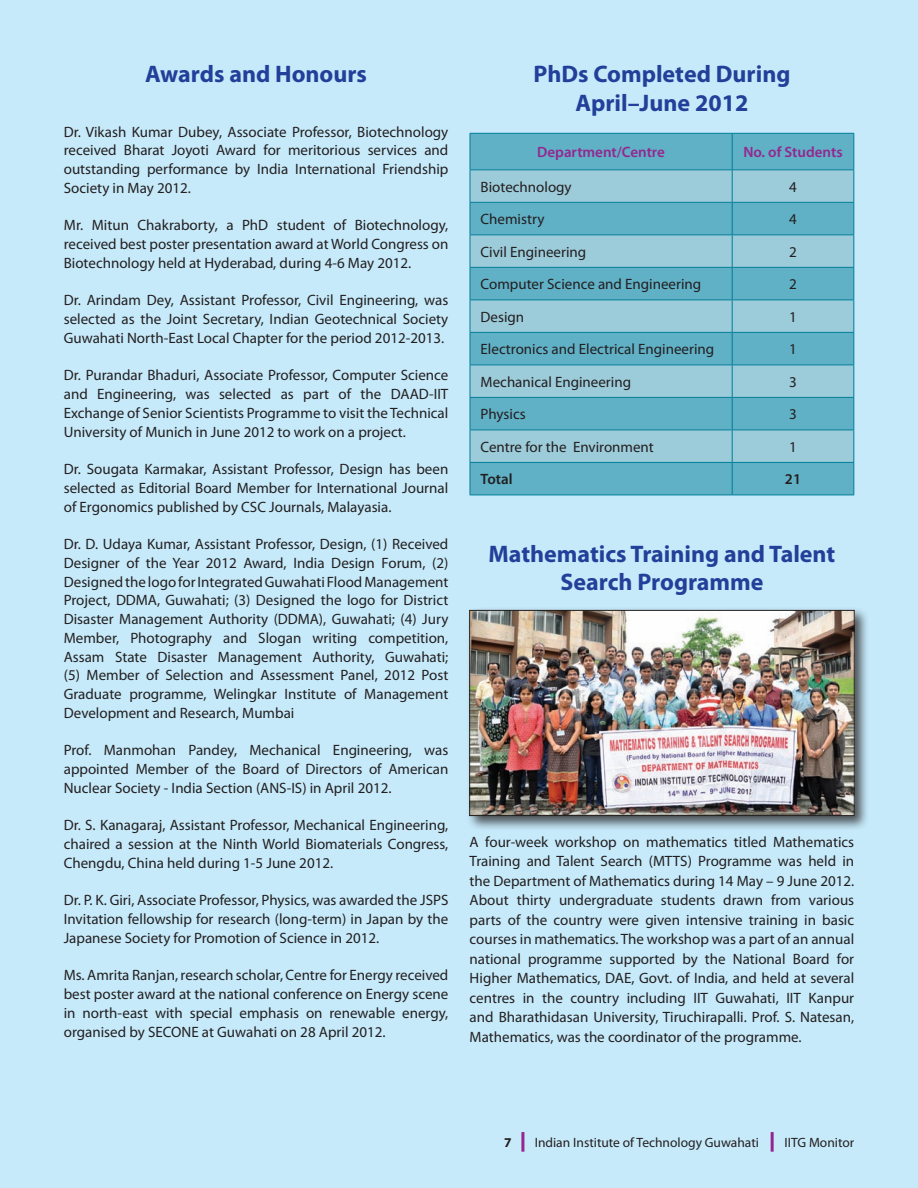
<style>
.page{position:relative;width:918px;height:1188px;background:#c6eafa}
.page>*{position:absolute;margin:0;border:0;box-sizing:border-box;transform-origin:0 0}
.t1{font:700 24px/28.8px "Myriad Pro";color:#223f99;text-align:center}
.t2{font:15px/18.8px "Myriad Pro";color:#231f20;text-align:justify}
.t3{font:600 15px "Myriad Pro";color:#95268f}
.t4{font:600 15px "Myriad Pro";color:#231f20}
.t5{font:13.5px "Myriad Pro";color:#231f20}
.t6{font:700 13.5px "Myriad Pro";color:#231f20}
</style>
<div class="page">
<hr style="left:771px;top:1132px;width:3px;height:20px;background:#95268f">
<hr style="left:521px;top:1132px;width:3px;height:20px;background:#95268f">
<div style="left:471px;top:134px;width:382px;height:361px;background:#60b0c6"></div>
<svg style="left:471px;top:170px;width:382px;height:292px;background:#80bed0"></svg>
<hr style="left:470px;top:133px;width:262px;height:1px;background:#007d98">
<hr style="left:470px;top:134px;width:1px;height:35px;background:#007d98">
<hr style="left:732px;top:133px;width:122px;height:1px;background:#007d98">
<hr style="left:732px;top:134px;width:1px;height:35px;background:#007d98">
<hr style="left:853px;top:134px;width:1px;height:35px;background:#007d98">
<hr style="left:470px;top:169px;width:262px;height:1px;background:#007d98">
<hr style="left:732px;top:169px;width:122px;height:1px;background:#007d98">
<hr style="left:470px;top:170px;width:1px;height:32px;background:#007d98">
<hr style="left:732px;top:170px;width:1px;height:32px;background:#007d98">
<hr style="left:853px;top:170px;width:1px;height:32px;background:#007d98">
<hr style="left:470px;top:202px;width:262px;height:1px;background:#007d98">
<hr style="left:470px;top:203px;width:1px;height:31px;background:#007d98">
<hr style="left:732px;top:202px;width:122px;height:1px;background:#007d98">
<hr style="left:732px;top:203px;width:1px;height:31px;background:#007d98">
<hr style="left:853px;top:203px;width:1px;height:31px;background:#007d98">
<hr style="left:470px;top:234px;width:262px;height:1px;background:#007d98">
<hr style="left:470px;top:235px;width:1px;height:32px;background:#007d98">
<hr style="left:732px;top:234px;width:122px;height:1px;background:#007d98">
<hr style="left:732px;top:235px;width:1px;height:32px;background:#007d98">
<hr style="left:853px;top:235px;width:1px;height:32px;background:#007d98">
<hr style="left:470px;top:267px;width:262px;height:1px;background:#007d98">
<hr style="left:470px;top:268px;width:1px;height:31px;background:#007d98">
<hr style="left:732px;top:267px;width:122px;height:1px;background:#007d98">
<hr style="left:732px;top:268px;width:1px;height:31px;background:#007d98">
<hr style="left:853px;top:268px;width:1px;height:31px;background:#007d98">
<hr style="left:470px;top:299px;width:262px;height:1px;background:#007d98">
<hr style="left:470px;top:300px;width:1px;height:32px;background:#007d98">
<hr style="left:732px;top:299px;width:122px;height:1px;background:#007d98">
<hr style="left:732px;top:300px;width:1px;height:32px;background:#007d98">
<hr style="left:853px;top:300px;width:1px;height:32px;background:#007d98">
<hr style="left:470px;top:332px;width:262px;height:1px;background:#007d98">
<hr style="left:470px;top:333px;width:1px;height:32px;background:#007d98">
<hr style="left:732px;top:332px;width:122px;height:1px;background:#007d98">
<hr style="left:732px;top:333px;width:1px;height:32px;background:#007d98">
<hr style="left:853px;top:333px;width:1px;height:32px;background:#007d98">
<hr style="left:470px;top:365px;width:262px;height:1px;background:#007d98">
<hr style="left:470px;top:365px;width:1px;height:32px;background:#007d98">
<hr style="left:732px;top:365px;width:122px;height:1px;background:#007d98">
<hr style="left:732px;top:365px;width:1px;height:32px;background:#007d98">
<hr style="left:853px;top:365px;width:1px;height:32px;background:#007d98">
<hr style="left:470px;top:397px;width:262px;height:1px;background:#007d98">
<hr style="left:470px;top:398px;width:1px;height:32px;background:#007d98">
<hr style="left:732px;top:397px;width:122px;height:1px;background:#007d98">
<hr style="left:732px;top:398px;width:1px;height:32px;background:#007d98">
<hr style="left:853px;top:398px;width:1px;height:32px;background:#007d98">
<hr style="left:470px;top:430px;width:262px;height:1px;background:#007d98">
<hr style="left:470px;top:430px;width:1px;height:32px;background:#007d98">
<hr style="left:732px;top:430px;width:122px;height:1px;background:#007d98">
<hr style="left:732px;top:430px;width:1px;height:32px;background:#007d98">
<hr style="left:853px;top:430px;width:1px;height:32px;background:#007d98">
<hr style="left:470px;top:462px;width:262px;height:1px;background:#007d98">
<hr style="left:470px;top:463px;width:1px;height:32px;background:#007d98">
<hr style="left:732px;top:462px;width:122px;height:1px;background:#007d98">
<hr style="left:732px;top:463px;width:1px;height:32px;background:#007d98">
<hr style="left:853px;top:463px;width:1px;height:32px;background:#007d98">
<hr style="left:470px;top:495px;width:262px;height:1px;background:#007d98">
<hr style="left:732px;top:495px;width:122px;height:1px;background:#007d98">
<div style="left:466px;top:607px;width:403px;height:223px;background:#231f20;opacity:.75"></div>
<img style="left:471px;top:612px;width:381px;height:202px">
<div style="left:469px;top:610px;width:385px;height:206px;border:1px solid #231f20"></div>
<h1 class="t1" style="left:145px;top:59px;width:223px">Awards and Honours</h1>
<p class="t2" style="left:64px;top:122px;width:386px">Dr. Vikash Kumar Dubey, Associate Professor, Biotechnology received Bharat Joyoti Award for meritorious services and outstanding performance by India International Friendship Society in May 2012.</p>
<p class="t2" style="left:64px;top:216px;width:386px">Mr. Mitun Chakraborty, a PhD student of Biotechnology, received best poster presentation award at World Congress on Biotechnology held at Hyderabad, during 4-6 May 2012.</p>
<p class="t2" style="left:64px;top:291px;width:386px">Dr. Arindam Dey, Assistant Professor, Civil Engineering, was selected as the Joint Secretary, Indian Geotechnical Society Guwahati North-East Local Chapter for the period 2012-2013.</p>
<p class="t2" style="left:64px;top:366px;width:386px">Dr. Purandar Bhaduri, Associate Professor, Computer Science and Engineering, was selected as part of the DAAD-IIT Exchange of Senior Scientists Programme to visit the Technical University of Munich in June 2012 to work on a project.</p>
<p class="t2" style="left:64px;top:459px;width:386px">Dr. Sougata Karmakar, Assistant Professor, Design has been selected as Editorial Board Member for International Journal of Ergonomics published by CSC Journals, Malayasia.</p>
<p class="t2" style="left:64px;top:534px;width:386px">Dr. D. Udaya Kumar, Assistant Professor, Design, (1) Received Designer of the Year 2012 Award, India Design Forum, (2)<br>Designed the logo for Integrated Guwahati Flood Management Project, DDMA, Guwahati; (3) Designed the logo for District Disaster Management Authority (DDMA), Guwahati; (4) Jury Member, Photography and Slogan writing competition, Assam State Disaster Management Authority, Guwahati; (5) Member of Selection and Assessment Panel, 2012 Post Graduate programme, Welingkar Institute of Management Development and Research, Mumbai</p>
<p class="t2" style="left:64px;top:741px;width:386px">Prof. Manmohan Pandey, Mechanical Engineering, was appointed Member of the Board of Directors of American Nuclear Society - India Section (ANS-IS) in April 2012.</p>
<p class="t2" style="left:64px;top:816px;width:386px">Dr. S. Kanagaraj, Assistant Professor, Mechanical Engineering, chaired a session at the Ninth World Biomaterials Congress, Chengdu, China held during 1-5 June 2012.</p>
<p class="t2" style="left:64px;top:891px;width:386px">Dr. P. K. Giri, Associate Professor, Physics, was awarded the JSPS Invitation fellowship for research (long-term) in Japan by the Japanese Society for Promotion of Science in 2012.</p>
<p class="t2" style="left:64px;top:966px;width:386px">Ms. Amrita Ranjan, research scholar, Centre for Energy received best poster award at the national conference on Energy scene in north-east with special emphasis on renewable energy, organised by SECONE at Guwahati on 28 April 2012.</p>
<h1 class="t1" style="left:533px;top:59px;width:259px">PhDs Completed During<br>April–June 2012</h1>
<p class="t3" style="left:537px;top:143px;width:129px">Department/Centre</p>
<p class="t3" style="left:743px;top:143px;width:101px">No. of Students</p>
<p class="t2" style="left:481px;top:177px;width:93px">Biotechnology</p>
<p class="t2" style="left:789px;top:177px;width:9px">4</p>
<p class="t2" style="left:481px;top:210px;width:65px">Chemistry</p>
<p class="t2" style="left:789px;top:210px;width:9px">4</p>
<p class="t2" style="left:481px;top:242px;width:107px">Civil Engineering</p>
<p class="t2" style="left:789px;top:242px;width:9px">2</p>
<p class="t2" style="left:481px;top:275px;width:222px">Computer Science and Engineering</p>
<p class="t2" style="left:789px;top:275px;width:9px">2</p>
<p class="t2" style="left:481px;top:307px;width:45px">Design</p>
<p class="t2" style="left:789px;top:307px;width:9px">1</p>
<p class="t2" style="left:481px;top:340px;width:235px">Electronics and Electrical Engineering</p>
<p class="t2" style="left:789px;top:340px;width:9px">1</p>
<p class="t2" style="left:481px;top:372px;width:152px">Mechanical Engineering</p>
<p class="t2" style="left:789px;top:372px;width:9px">3</p>
<p class="t2" style="left:481px;top:405px;width:47px">Physics</p>
<p class="t2" style="left:789px;top:405px;width:9px">3</p>
<p class="t2" style="left:481px;top:437px;width:175px">Centre for the Environment</p>
<p class="t2" style="left:789px;top:437px;width:9px">1</p>
<p class="t4" style="left:481px;top:470px;width:33px">Total</p>
<p class="t4" style="left:785px;top:470px;width:18px">21</p>
<h1 class="t1" style="left:489px;top:538px;width:348px">Mathematics Training and Talent<br>Search Programme</h1>
<p class="t2" style="left:470px;top:832px;width:386px;line-height:19.5px">A four-week workshop on mathematics titled Mathematics Training and Talent Search (MTTS) Programme was held in the Department of Mathematics during 14 May – 9 June 2012.<br>About thirty undergraduate students drawn from various parts of the country were given intensive training in basic courses in mathematics. The workshop was a part of an annual national programme supported by the National Board for Higher Mathematics, DAE, Govt. of India, and held at several centres in the country including IIT Guwahati, IIT Kanpur and Bharathidasan University, Tiruchirapalli. Prof. S. Natesan, Mathematics, was the coordinator of the programme.</p>
<p class="t6" style="left:504px;top:1134px;width:9px">7</p>
<p class="t5" style="left:535px;top:1134px;width:226px">Indian Institute of Technology Guwahati</p>
<p class="t5" style="left:785px;top:1134px;width:71px">IITG Monitor</p>
</div>
